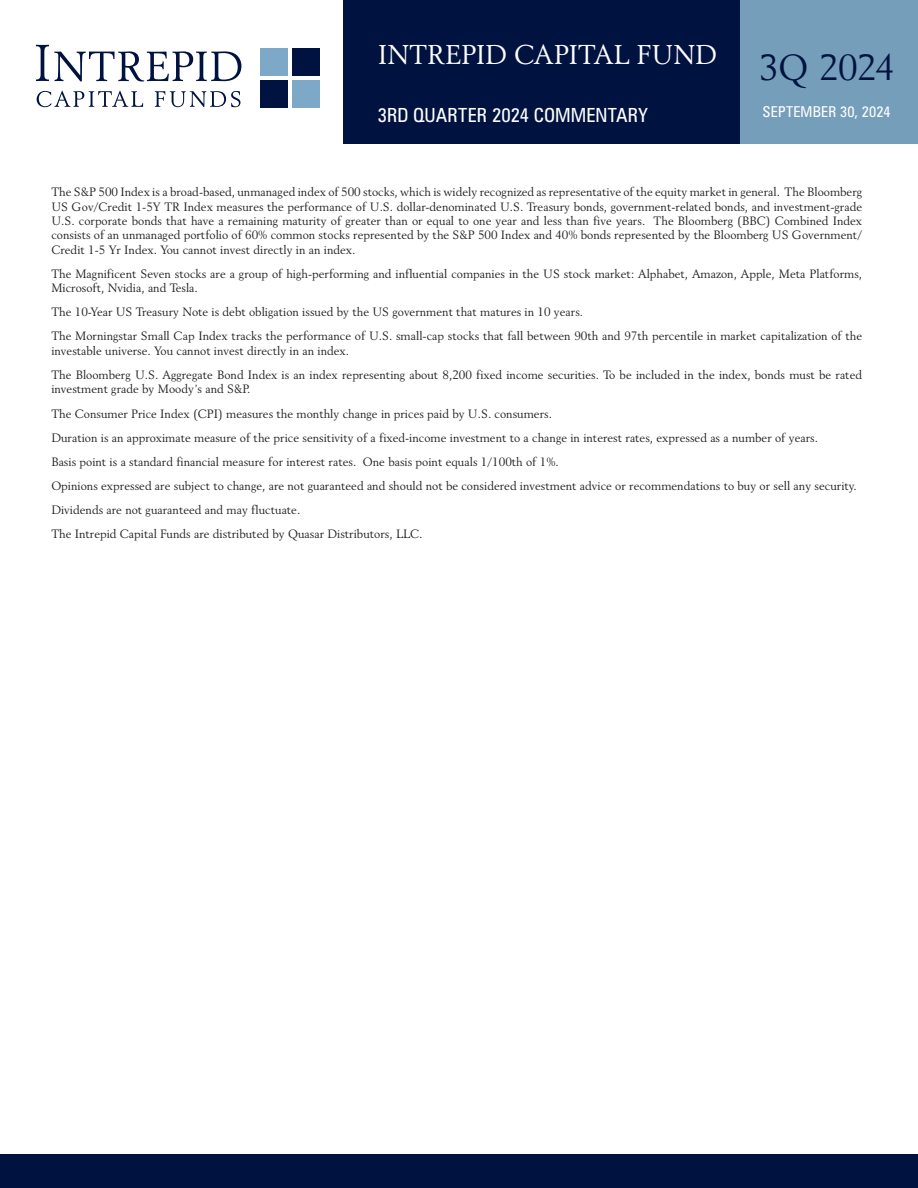
<style>
.page{position:relative;width:918px;height:1188px;background:#fff}
.page>*{position:absolute;margin:0;border:0;box-sizing:border-box;transform-origin:0 0}
.t1{font:36px "Revival 565 BT";letter-spacing:-.02em;color:#001340}
.t2{font:27px "Revival 565 BT";letter-spacing:-.005em;color:#fff}
.t3{font:condensed 19.5px "Zurich BT";letter-spacing:.005em;color:#fff}
.t4{font:condensed 15px "Zurich BT";letter-spacing:.015em;color:#fff}
.t5{font:12px/24.2px "Revival 565 BT";color:#231f20}
</style>
<div class="page">
<div style="left:740px;top:0;width:178px;height:143px;background:#759eba"></div>
<div style="left:343px;top:0;width:397px;height:143px;background:#001340"></div>
<div style="left:260px;top:48px;width:27px;height:27px;background:#7da8c7"></div>
<div style="left:260px;top:80px;width:27px;height:27px;background:#001340"></div>
<div style="left:292px;top:48px;width:27px;height:27px;background:#001340"></div>
<div style="left:292px;top:80px;width:27px;height:27px;background:#7da8c7"></div>
<svg style="left:37px;top:91px;width:106px;height:16px"></svg>
<svg style="left:155px;top:91px;width:85px;height:16px"></svg>
<svg style="left:36px;top:45px;width:205px;height:36px"></svg>
<div style="left:0;top:1154px;width:918px;height:34px;background:#001340"></div>
<h2 class="t2" style="left:378px;top:38px;width:341px">INTREPID CAPITAL FUND</h2>
<h1 class="t1" style="left:759px;top:45px;width:137px">3Q 2024</h1>
<h3 class="t3" style="left:378px;top:103px;width:272px">3RD QUARTER 2024 COMMENTARY</h3>
<p class="t4" style="left:763px;top:102px;width:129px">SEPTEMBER 30, 2024</p>
<p class="t5" style="left:51px;top:185px;width:812px;line-height:14.4px;text-align:justify">The S&amp;P 500 Index is a broad-based, unmanaged index of 500 stocks, which is widely recognized as representative of the equity market in general. The Bloomberg US Gov/Credit 1-5Y TR Index measures the performance of U.S. dollar-denominated U.S. Treasury bonds, government-related bonds, and investment-grade U.S. corporate bonds that have a remaining maturity of greater than or equal to one year and less than five years. The Bloomberg (BBC) Combined Index consists of an unmanaged portfolio of 60% common stocks represented by the S&amp;P 500 Index and 40% bonds represented by the Bloomberg US Government/ Credit 1-5 Yr Index. You cannot invest directly in an index.</p>
<p class="t5" style="left:51px;top:266px;width:812px;line-height:14.4px">The Magnificent Seven stocks are a group of high-performing and influential companies in the US stock market: Alphabet, Amazon, Apple, Meta Platforms,<br>Microsoft, Nvidia, and Tesla.</p>
<p class="t5" style="left:51px;top:300px;width:812px">The 10-Year US Treasury Note is debt obligation issued by the US government that matures in 10 years.<br>The Morningstar Small Cap Index tracks the performance of U.S. small-cap stocks that fall between 90th and 97th percentile in market capitalization of the</p>
<p class="t5" style="left:51px;top:338px;width:812px">investable universe. You cannot invest directly in an index.<br>The Bloomberg U.S. Aggregate Bond Index is an index representing about 8,200 fixed income securities. To be included in the index, bonds must be rated</p>
<p class="t5" style="left:51px;top:377px;width:807px">investment grade by Moody’s and S&amp;P.<br>The Consumer Price Index (CPI) measures the monthly change in prices paid by U.S. consumers.<br>Duration is an approximate measure of the price sensitivity of a fixed-income investment to a change in interest rates, expressed as a number of years.<br>Basis point is a standard financial measure for interest rates. One basis point equals 1/100th of 1%.<br>Opinions expressed are subject to change, are not guaranteed and should not be considered investment advice or recommendations to buy or sell any security.<br>Dividends are not guaranteed and may fluctuate.<br>The Intrepid Capital Funds are distributed by Quasar Distributors, LLC.</p>
</div>
